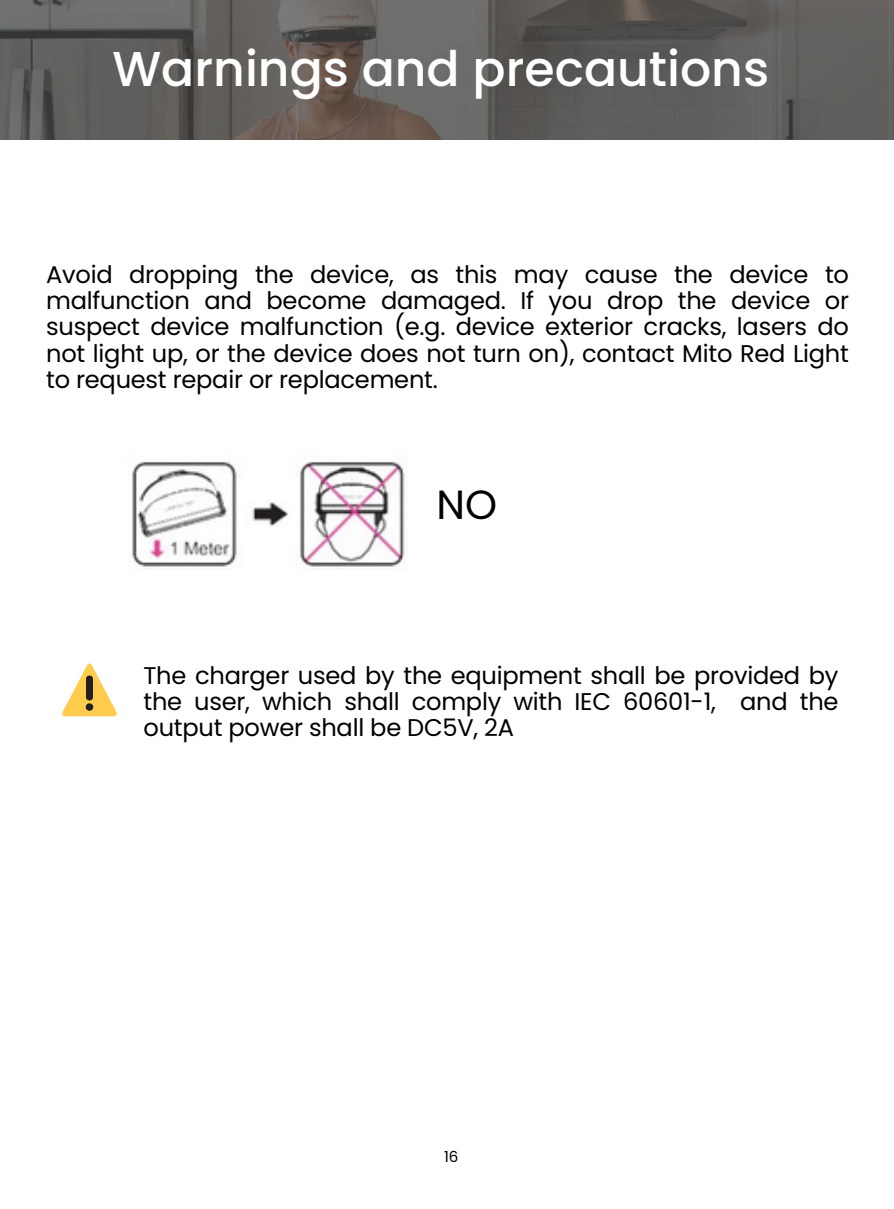
<style>
.page{position:relative;width:894px;height:1209px;background:#fff}
.page>*{position:absolute;margin:0;border:0;box-sizing:border-box;transform-origin:0 0}
.t1{font:500 48.9px "Poppins";color:#fff}
.t2{font:40.8px "Poppins";color:#000}
.t3{font:24px/26.1px "Poppins";letter-spacing:-.01em;color:#000;text-align:justify}
.t4{font:15px "Poppins";color:#000}
</style>
<div class="page">
<img style="left:132px;top:461px;width:273px;height:108px">
<svg style="left:0;top:0;width:893px;height:139px;background:#605d5b"></svg>
<svg style="left:62px;top:663px;width:55px;height:53px"></svg>
<div style="left:86px;top:703px;width:7px;height:7px;background:#231f20;border-radius:50%"></div>
<div style="left:86px;top:675px;width:7px;height:25px;background:#231f20;border-radius:3px"></div>
<h2 class="t1" style="left:112px;top:35px;width:658px">Warnings and precautions</h2>
<h1 class="t3" style="left:46px;top:262px;width:804px">Avoid dropping the device, as this may cause the device to malfunction and become damaged. If you drop the device or suspect device malfunction (e.g. device exterior cracks, lasers do not light up, or the device does not turn on), contact Mito Red Light to request repair or replacement.</h1>
<p class="t2" style="left:436px;top:476px;width:62px">NO</p>
<p class="t3" style="left:143px;top:662px;width:696px">The charger used by the equipment shall be provided by the user, which shall comply with IEC 60601-1, and the output power shall be DC5V, 2A</p>
<p class="t4" style="left:444px;top:1146px;width:16px">16</p>
</div>
